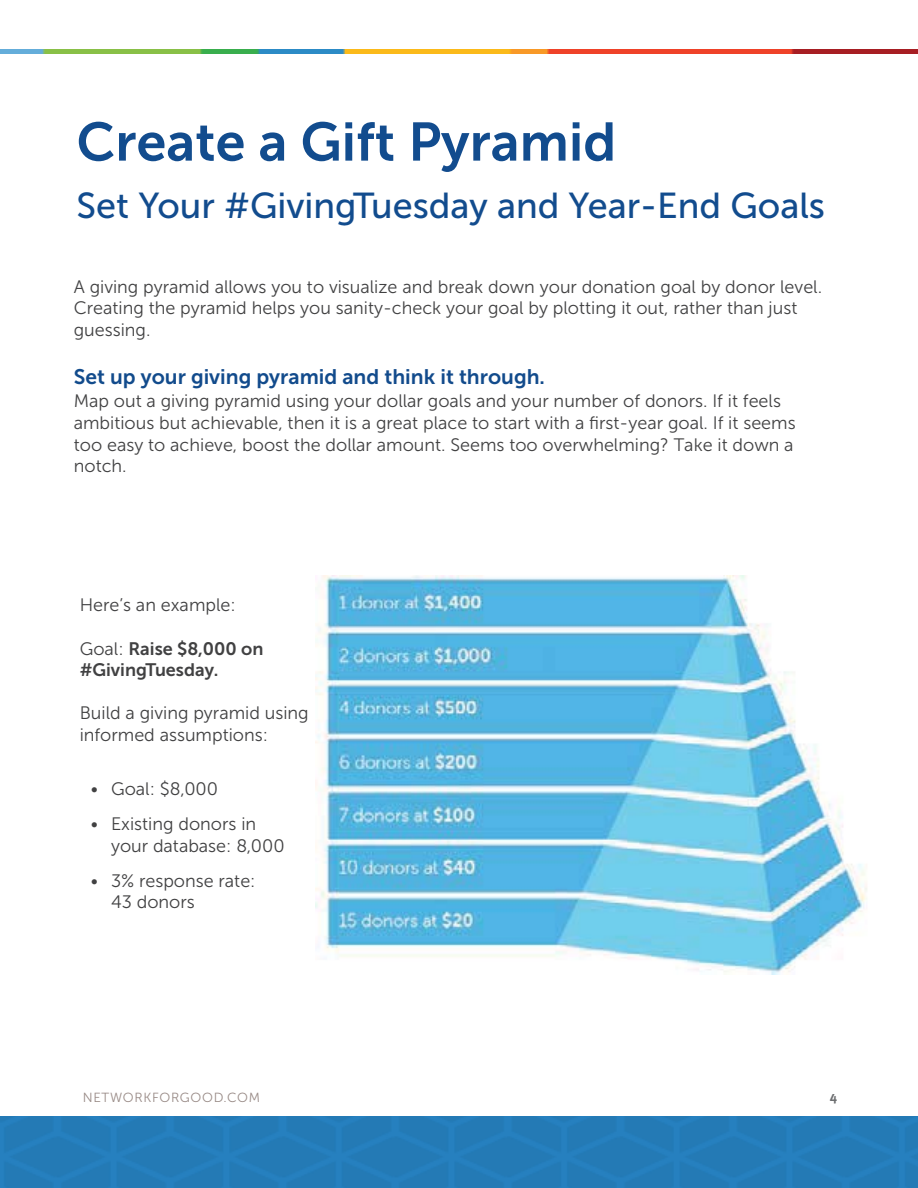
<style>
.page{position:relative;width:918px;height:1188px;background:#fff}
.page>*{position:absolute;margin:0;border:0;box-sizing:border-box;transform-origin:0 0}
.t1{font:54px "Museo Sans 700";color:#124c8e}
.t2{font:36px "Museo Sans 500";color:#124c8e}
.t3{font:21px "Museo Sans 700";color:#124b8c}
.t4{font:18px/21.6px "Museo Sans 300";color:#414142}
.t5{font:18px/21.6px "Museo Sans 700";color:#414142}
.t6{font:700 13.5px "Meta OT";color:#6d6f71}
.t7{font:13.2px "Museo Sans 300";letter-spacing:.05em;color:#988a86}
.s1{font-family:"Museo Sans 300"}
</style>
<div class="page">
<img style="left:0;top:1117px;width:918px;height:71px">
<img style="left:0;top:50px;width:918px;height:4px">
<img style="left:316px;top:576px;width:551px;height:399px">
<h1 class="t1" style="left:77px;top:122px;width:541px">Create a Gift Pyramid</h1>
<h2 class="t2" style="left:77px;top:192px;width:750px">Set Your #GivingTuesday and Year-End Goals</h2>
<p class="t4" style="left:74px;top:277px;width:750px;text-indent:16px">giving pyramid allows you to visualize and break down your donation goal by donor level.<br>Creating the pyramid helps you sanity-check your goal by plotting it out, rather than just guessing.</p>
<p class="t3" style="left:74px;top:369px;width:473px">Set up your giving pyramid and think it through.</p>
<p class="t4" style="left:74px;top:392px;width:723px">Map out a giving pyramid using your dollar goals and your number of donors. If it feels ambitious but achievable, then it is a great place to start with a first-year goal. If it seems too easy to achieve, boost the dollar amount. Seems too overwhelming? Take it down a notch.</p>
<p class="t4" style="left:80px;top:596px;width:158px">Here’s an example:</p>
<p class="t5" style="left:80px;top:639px;width:185px"><span class="s1">Goal:</span> Raise $8,000 on #GivingTuesday.</p>
<p class="t4" style="left:80px;top:704px;width:231px">Build a giving pyramid using informed assumptions:</p>
<p class="t4" style="left:91px;top:779px;width:129px">• Goal: $8,000</p>
<p class="t4" style="left:111px;top:815px;width:175px;text-indent:-20px">• Existing donors in your database: 8,000</p>
<p class="t4" style="left:111px;top:871px;width:146px;text-indent:-20px">• 3% response rate:<br>43 donors</p>
<p class="t7" style="left:83px;top:1093px;width:179px">NETWORKFORGOOD.COM</p>
<p class="t6" style="left:830px;top:1088px;width:9px">4</p>
</div>
